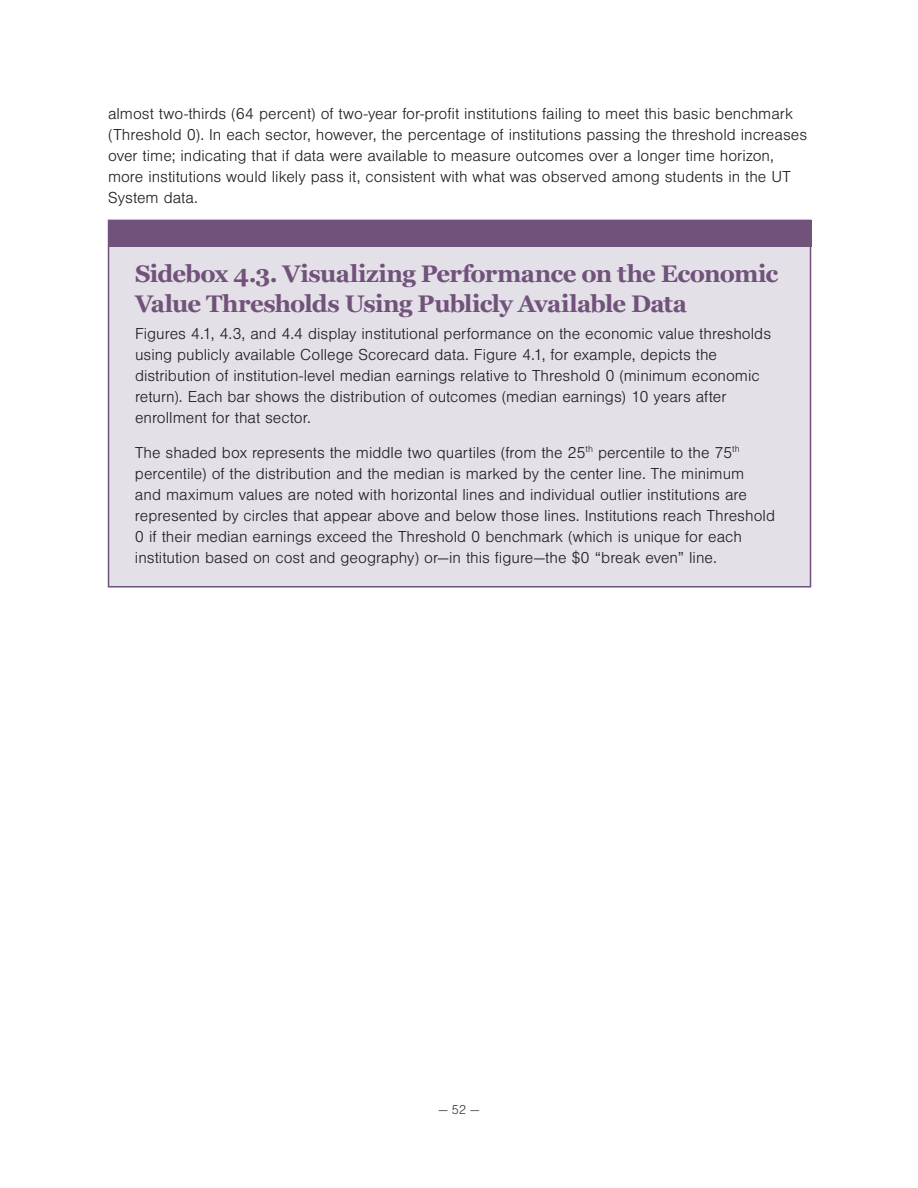
<style>
.page{position:relative;width:918px;height:1188px;background:#fff}
.page>*{position:absolute;margin:0;border:0;box-sizing:border-box;transform-origin:0 0}
.t1{font:700 24px/30px "Georgia";letter-spacing:-.03em;color:#70527a}
.t2{font:300 16.5px/21px "Nimbus San";color:#231f20}
.t3{font:300 13.5px "Nimbus San";color:#3c4143}
</style>
<div class="page">
<div style="left:108px;top:220px;width:703px;height:368px;background:#e3e0e7;border:2px solid #70527a"></div>
<div style="left:108px;top:220px;width:703px;height:27px;background:#70527a"></div>
<p class="t2" style="left:108px;top:104px;width:701px">almost two-thirds (64 percent) of two-year for-profit institutions failing to meet this basic benchmark (Threshold 0). In each sector, however, the percentage of institutions passing the threshold increases over time; indicating that if data were available to measure outcomes over a longer time horizon, more institutions would likely pass it, consistent with what was observed among students in the UT System data.</p>
<h1 class="t1" style="left:135px;top:257px;width:645px">Sidebox 4.3. Visualizing Performance on the Economic<br>Value Thresholds Using Publicly Available Data</h1>
<p class="t2" style="left:135px;top:324px;width:638px">Figures 4.1, 4.3, and 4.4 display institutional performance on the economic value thresholds using publicly available College Scorecard data. Figure 4.1, for example, depicts the distribution of institution-level median earnings relative to Threshold 0 (minimum economic return). Each bar shows the distribution of outcomes (median earnings) 10 years after enrollment for that sector.</p>
<p class="t2" style="left:135px;top:442px;width:642px">The shaded box represents the middle two quartiles (from the 25<sup>th</sup> percentile to the 75<sup>th </sup>percentile) of the distribution and the median is marked by the center line. The minimum<br>and maximum values are noted with horizontal lines and individual outlier institutions are represented by circles that appear above and below those lines. Institutions reach Threshold 0 if their median earnings exceed the Threshold 0 benchmark (which is unique for each institution based on cost and geography) or—in this figure—the $0 “break even” line.</p>
<p class="t3" style="left:439px;top:1102px;width:42px">— 52 —</p>
</div>
